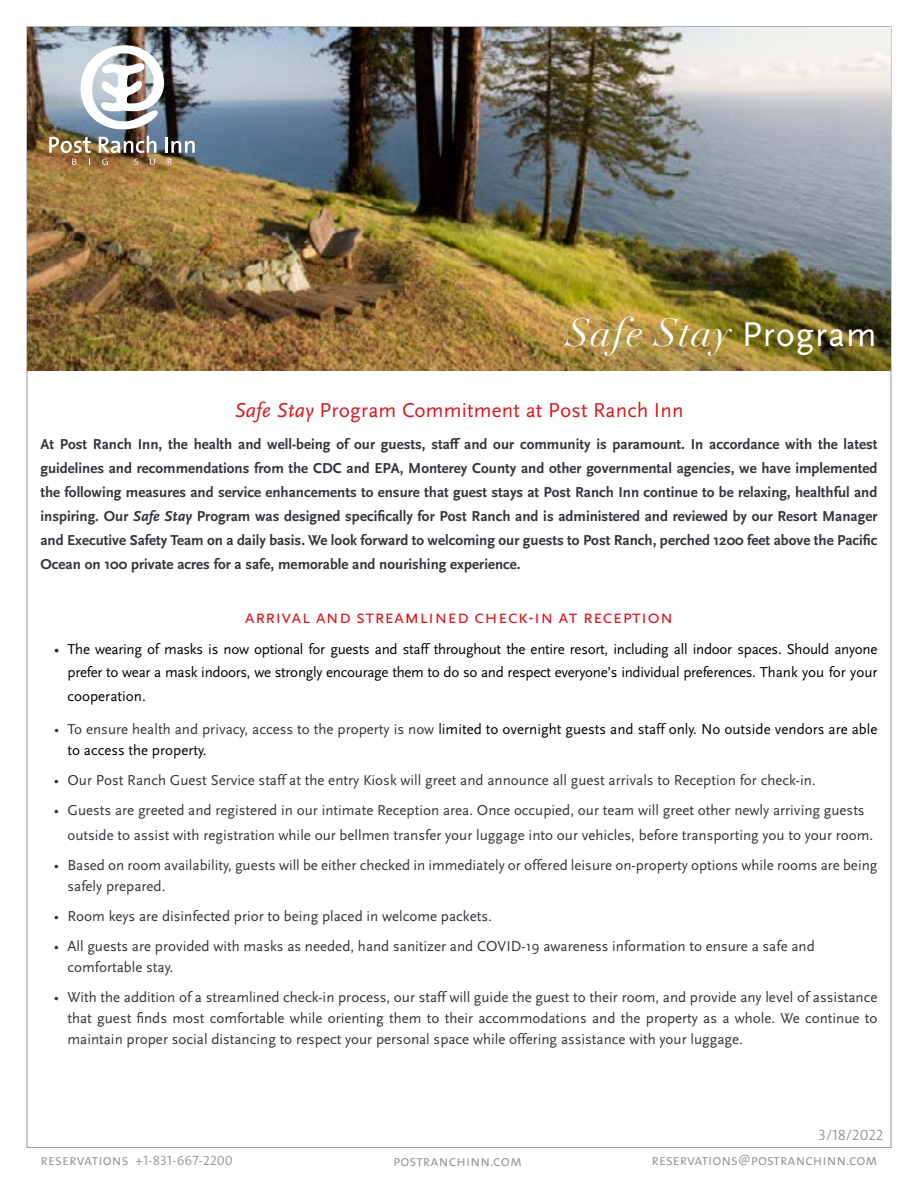
<style>
.page{position:relative;width:918px;height:1188px;background:#fff}
.page>*{position:absolute;margin:0;border:0;box-sizing:border-box;transform-origin:0 0}
.t1{font:italic 39px "Didot LT Pro";letter-spacing:.025em;color:#fff}
.t2{font:21px "Scala Sans";letter-spacing:.01em;color:#d71920}
.t3{font:19.5px "Scala Sans Caps";letter-spacing:.01em;color:#d71920}
.t4{font:15px/21px "Scala Sans";color:#35333a}
.t5{font:700 15px/24px "Scala Sans Pro";color:#35333a;text-align:justify}
.t6{font:15px/22.5px "Scala Sans";letter-spacing:-.02em;color:#000;text-align:right}
.t7{font:15px/21px "Scala Sans";color:#000}
.t8{font:15px "The Sans Semi Light Caps";color:#939598}
.t9{font:13.5px "The Sans Semi Light Caps";letter-spacing:.01em;color:#939598}
.s1{font-family:"Scala Sans";font-style:normal;font-size:36px}
.s2{font-style:italic}
.s3{font-family:"Scala Sans";font-style:italic}
.s4{color:#35333a}
.s5{font-size:15px}
</style>
<div class="page">
<img style="left:27px;top:28px;width:864px;height:342px">
<svg style="left:134px;top:159px;width:4px;height:6px"></svg>
<svg style="left:168px;top:159px;width:4px;height:6px"></svg>
<svg style="left:150px;top:159px;width:5px;height:6px"></svg>
<svg style="left:102px;top:159px;width:6px;height:6px"></svg>
<svg style="left:72px;top:159px;width:5px;height:6px"></svg>
<svg style="left:49px;top:137px;width:42px;height:16px"></svg>
<svg style="left:99px;top:136px;width:57px;height:17px"></svg>
<hr style="left:165px;top:137px;width:3px;height:16px;background:#fff">
<svg style="left:171px;top:141px;width:24px;height:12px"></svg>
<img style="left:79px;top:44px;width:88px;height:86px">
<h1 class="t1" style="left:567px;top:308px;width:311px">Safe Stay <span class="s1">Program</span></h1>
<h2 class="t2" style="left:234px;top:399px;width:451px"><span class="s2">Safe Stay</span> Program Commitment at Post Ranch Inn</h2>
<p class="t5" style="left:40px;top:432px;width:839px">At Post Ranch Inn, the health and well-being of our guests, staff and our community is paramount. In accordance with the latest guidelines and recommendations from the CDC and EPA, Monterey County and other governmental agencies, we have implemented the following measures and service enhancements to ensure that guest stays at Post Ranch Inn continue to be relaxing, healthful and inspiring. Our <span class="s3">Safe Stay</span> Program was designed specifically for Post Ranch and is administered and reviewed by our Resort Manager and Executive Safety Team on a daily basis. We look forward to welcoming our guests to Post Ranch, perched 1200 feet above the Pacific Ocean on 100 private acres for a safe, memorable and nourishing experience.</p>
<h3 class="t3" style="left:245px;top:606px;width:430px">arrival and streamlined check-in at reception</h3>
<p class="t6" style="left:54px;top:638px;width:825px">• The wearing of masks is now optional for guests and staff throughout the entire resort, including all indoor spaces. Should anyone prefer to wear a mask indoors, we strongly encourage them to do so and respect everyone’s individual preferences. Thank you for your</p>
<p class="t7" style="left:68px;top:685px;width:80px">cooperation.</p>
<p class="t7" style="left:67px;top:718px;width:811px;text-indent:-13px"><span class="s4">• To ensure health and privacy, access to the property is now</span> limited to overnight guests and staff only. No outside vendors are able to access the property.</p>
<p class="t4" style="left:54px;top:769px;width:763px">• Our Post Ranch Guest Service staff at the entry Kiosk will greet and announce all guest arrivals to Reception for check-in.</p>
<p class="t4" style="left:67px;top:797px;width:807px;line-height:25.5px;text-indent:-13px">• Guests are greeted and registered in our intimate Reception area. Once occupied, our team will greet other newly arriving guests outside to assist with registration while our bellmen transfer your luggage into our vehicles, before transporting you to your room.</p>
<p class="t4" style="left:67px;top:855px;width:812px;text-indent:-14px">• Based on room availability, guests will be either checked in immediately or offered leisure on-property options while rooms are being safely prepared.</p>
<p class="t4" style="left:54px;top:906px;width:439px">• Room keys are disinfected prior to being placed in welcome packets.</p>
<p class="t4" style="left:67px;top:936px;width:749px;text-indent:-14px">• All guests are provided with masks as needed, hand sanitizer and COVID-19 awareness information to ensure a safe and comfortable stay.</p>
<p class="t4" style="left:67px;top:987px;width:812px;text-align:justify;text-indent:-14px">• With the addition of a streamlined check-in process, our staff will guide the guest to their room, and provide any level of assistance that guest finds most comfortable while orienting them to their accommodations and the property as a whole. We continue to maintain proper social distancing to respect your personal space while offering assistance with your luggage.</p>
<p class="t8" style="left:819px;top:1122px;width:66px">3/18/2022</p>
<p class="t9" style="left:40px;top:1150px;width:194px"><span class="s5">reservations</span> +1-831-667-2200</p>
<p class="t8" style="left:393px;top:1148px;width:130px">postranchinn.com</p>
<p class="t8" style="left:652px;top:1148px;width:227px">reservations@postranchinn.com</p>
</div>
